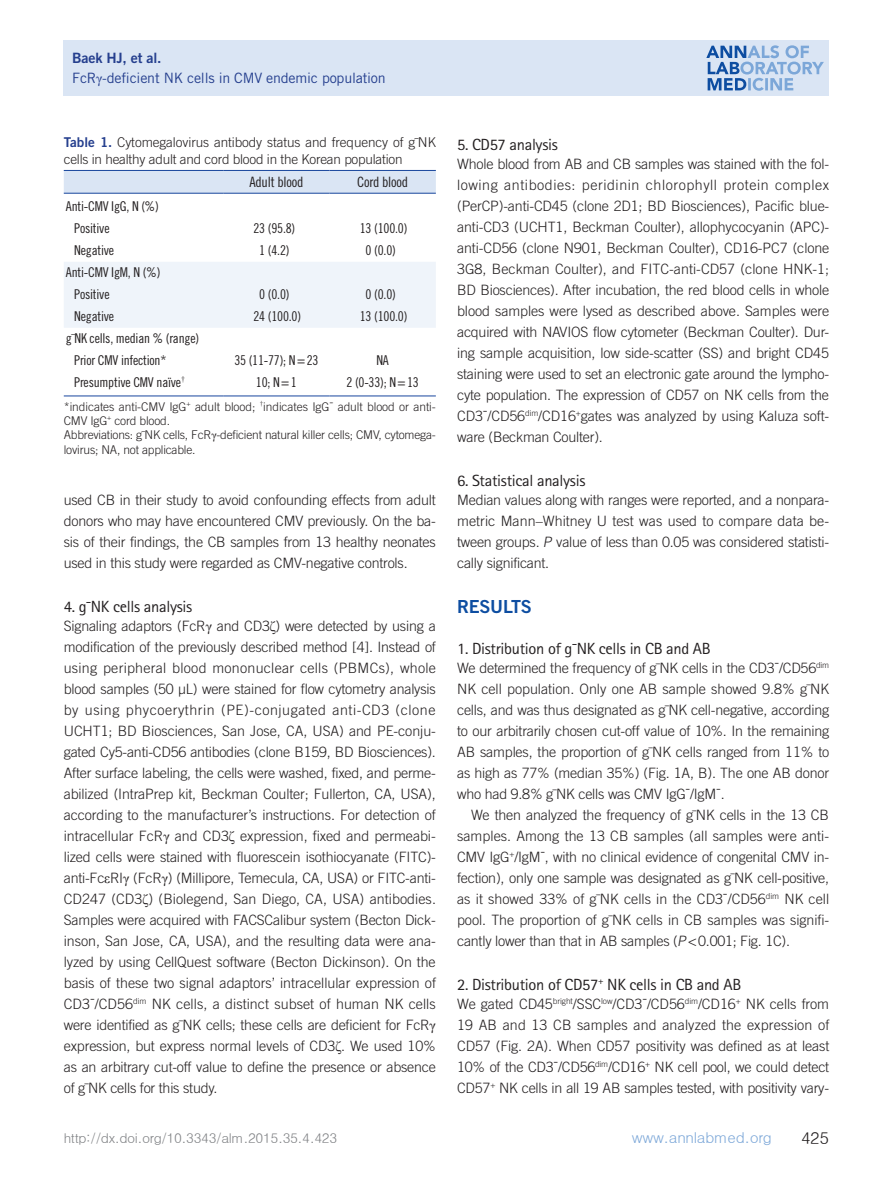
<style>
.page{position:relative;width:893px;height:1191px;background:#fff}
.page>*{position:absolute;margin:0;border:0;box-sizing:border-box;transform-origin:0 0}
.본문대제목{font:18px "Trade Gothic LT Std Bd 2";letter-spacing:-.015em;color:#0d4da1}
.URL{font:16.5px "Dotum";color:#231f20}
.본문중제목{font:16.2px "Rotis Sans Serif Std";letter-spacing:-.02em;color:#231f20}
.URL-2{font:15px "Dotum";letter-spacing:-.02em;color:#7ca7d8}
.본문{font:300 14.25px/21px "Trade Gothic LT Std";letter-spacing:-.015em;color:#231f20;text-align:justify}
.하시라제목{font:14.25px "Trade Gothic LT Std";letter-spacing:-.015em;color:#253f8e}
.표머리글{font:14.25px "Trade Gothic LT Std Cn 18";letter-spacing:-.015em;color:#231f20}
.하시라이름{font:14.25px "Trade Gothic LT Std Bd 2";letter-spacing:-.015em;color:#253f8e}
.표본문{font:13.5px "Trade Gothic LT Std Cn 18";letter-spacing:-.015em;color:#231f20}
.표제목_그림설명{font:300 13.5px/16.2px "Trade Gothic LT Std";letter-spacing:-.015em;color:#231f20}
.t1{font:13.5px "Dotum";letter-spacing:-.03em;color:#808285}
.표_그림_주석{font:300 12px/14.4px "Trade Gothic LT Std";letter-spacing:-.015em;color:#231f20}
.s1{font-family:"Times New Roman"}
.s2{font-family:"Trade Gothic LT Std Bd 2";font-weight:400;color:#253f8e}
.s3{font-family:"Trade Gothic LT Std";font-weight:300}
.s4{font-family:"Times New Roman";font-weight:400}
.s5{font-style:italic}
</style>
<div class="page">
<div style="left:64px;top:40px;width:765px;height:56px;background:#dae5f4"></div>
<svg style="left:706px;top:45px;width:118px;height:46px"></svg>
<div style="left:64px;top:171px;width:372px;height:22px;background:#dae5f4"></div>
<div style="left:64px;top:262px;width:372px;height:66px;background:#eff4fa"></div>
<hr style="left:64px;top:170px;width:159px;height:1px;background:#18469d">
<hr style="left:223px;top:170px;width:107px;height:1px;background:#18469d">
<hr style="left:330px;top:170px;width:106px;height:1px;background:#18469d">
<hr style="left:64px;top:193px;width:159px;height:1px;background:#18469d">
<hr style="left:223px;top:193px;width:107px;height:1px;background:#18469d">
<hr style="left:330px;top:193px;width:106px;height:1px;background:#18469d">
<hr style="left:64px;top:395px;width:159px;height:1px;background:#18469d">
<hr style="left:223px;top:395px;width:107px;height:1px;background:#18469d">
<hr style="left:330px;top:395px;width:106px;height:1px;background:#18469d">
<p class="하시라이름" style="left:72px;top:49px;width:91px">Baek HJ, et al.</p>
<p class="하시라제목" style="left:72px;top:69px;width:315px">FcR<span class="s1">γ</span>-deficient NK cells in CMV endemic population</p>
<p class="표제목_그림설명" style="left:64px;top:134px;width:374px"><span class="s2">Table 1.</span> Cytomegalovirus antibody status and frequency of g¯NK cells in healthy adult and cord blood in the Korean population</p>
<p class="표머리글" style="left:249px;top:173px;width:56px">Adult blood</p>
<p class="표머리글" style="left:357px;top:173px;width:53px">Cord blood</p>
<p class="표본문" style="left:66px;top:198px;width:95px">Anti-CMV IgG, N (%)</p>
<p class="표본문" style="left:74px;top:220px;width:37px">Positive</p>
<p class="표본문" style="left:253px;top:220px;width:43px">23 (95.8)</p>
<p class="표본문" style="left:360px;top:220px;width:49px">13 (100.0)</p>
<p class="표본문" style="left:74px;top:242px;width:41px">Negative</p>
<p class="표본문" style="left:259px;top:242px;width:32px">1 (4.2)</p>
<p class="표본문" style="left:366px;top:242px;width:32px">0 (0.0)</p>
<p class="표본문" style="left:66px;top:264px;width:96px">Anti-CMV IgM, N (%)</p>
<p class="표본문" style="left:74px;top:286px;width:37px">Positive</p>
<p class="표본문" style="left:259px;top:286px;width:32px">0 (0.0)</p>
<p class="표본문" style="left:366px;top:286px;width:32px">0 (0.0)</p>
<p class="표본문" style="left:74px;top:308px;width:41px">Negative</p>
<p class="표본문" style="left:253px;top:308px;width:49px">24 (100.0)</p>
<p class="표본문" style="left:360px;top:308px;width:49px">13 (100.0)</p>
<p class="표본문" style="left:66px;top:330px;width:135px">g<span class="s3">¯</span>NK cells, median % (range)</p>
<p class="표본문" style="left:74px;top:352px;width:94px">Prior CMV infection*</p>
<p class="표본문" style="left:234px;top:352px;width:86px">35 (11-77); N=23</p>
<p class="표본문" style="left:376px;top:352px;width:14px">NA</p>
<p class="표본문" style="left:74px;top:374px;width:112px">Presumptive CMV naïve<sup>†</sup></p>
<p class="표본문" style="left:256px;top:374px;width:42px">10; N=1</p>
<p class="표본문" style="left:346px;top:374px;width:74px">2 (0-33); N=13</p>
<p class="표_그림_주석" style="left:64px;top:399px;width:374px">*indicates anti-CMV IgG<sup>+</sup> adult blood; <sup>†</sup>indicates IgG- adult blood or anti-<br>CMV IgG<sup>+</sup> cord blood.</p>
<p class="표_그림_주석" style="left:64px;top:428px;width:374px">Abbreviations: g¯NK cells, FcR<span class="s4">γ</span>-deficient natural killer cells; CMV, cytomega&shy;lovirus; NA, not applicable.</p>
<p class="본문" style="left:64px;top:489px;width:374px">used CB in their study to avoid confounding effects from adult donors who may have encountered CMV previously. On the ba&shy;sis of their findings, the CB samples from 13 healthy neonates used in this study were regarded as CMV-negative controls.</p>
<p class="본문중제목" style="left:64px;top:597px;width:130px">4. g¯NK cells analysis</p>
<p class="본문" style="left:64px;top:615px;width:374px">Signaling adaptors (FcR<span class="s4">γ</span> and CD3<span class="s4">ζ</span>) were detected by using a modification of the previously described method [4]. Instead of using peripheral blood mononuclear cells (PBMCs), whole blood samples (50 µL) were stained for flow cytometry analysis by using phycoerythrin (PE)-conjugated anti-CD3 (clone UCHT1; BD Biosciences, San Jose, CA, USA) and PE-conju&shy;gated Cy5-anti-CD56 antibodies (clone B159, BD Biosciences).<br>After surface labeling, the cells were washed, fixed, and perme&shy;abilized (IntraPrep kit, Beckman Coulter; Fullerton, CA, USA), according to the manufacturer’s instructions. For detection of intracellular FcR<span class="s4">γ</span> and CD3<span class="s4">ζ</span> expression, fixed and permeabi&shy;lized cells were stained with fluorescein isothiocyanate (FITC)- anti-Fc<span class="s4">ε</span>RI<span class="s4">γ</span> (FcR<span class="s4">γ</span>) (Millipore, Temecula, CA, USA) or FITC-anti-CD247 (CD3<span class="s4">ζ</span>) (Biolegend, San Diego, CA, USA) antibodies.<br>Samples were acquired with FACSCalibur system (Becton Dick&shy;inson, San Jose, CA, USA), and the resulting data were ana&shy;lyzed by using CellQuest software (Becton Dickinson). On the basis of these two signal adaptors’ intracellular expression of CD3-/CD56<sup>dim</sup> NK cells, a distinct subset of human NK cells were identified as g¯NK cells; these cells are deficient for FcR<span class="s4">γ </span>expression, but express normal levels of CD3<span class="s4">ζ</span>. We used 10% as an arbitrary cut-off value to define the presence or absence of g¯NK cells for this study.</p>
<p class="본문중제목" style="left:457px;top:135px;width:102px">5. CD57 analysis</p>
<p class="본문" style="left:457px;top:153px;width:374px">Whole blood from AB and CB samples was stained with the fol&shy;lowing antibodies: peridinin chlorophyll protein complex (PerCP)-anti-CD45 (clone 2D1; BD Biosciences), Pacific blue&shy;anti-CD3 (UCHT1, Beckman Coulter), allophycocyanin (APC)- anti-CD56 (clone N901, Beckman Coulter), CD16-PC7 (clone 3G8, Beckman Coulter), and FITC-anti-CD57 (clone HNK-1; BD Biosciences). After incubation, the red blood cells in whole blood samples were lysed as described above. Samples were acquired with NAVIOS flow cytometer (Beckman Coulter). Dur&shy;ing sample acquisition, low side-scatter (SS) and bright CD45 staining were used to set an electronic gate around the lympho&shy;cyte population. The expression of CD57 on NK cells from the CD3-/CD56<sup>dim</sup>/CD16<sup>+</sup>gates was analyzed by using Kaluza soft&shy;ware (Beckman Coulter).</p>
<p class="본문중제목" style="left:457px;top:471px;width:130px">6. Statistical analysis</p>
<p class="본문" style="left:457px;top:489px;width:374px">Median values along with ranges were reported, and a nonpara&shy;metric Mann–Whitney U test was used to compare data be&shy;tween groups. <span class="s5">P</span> value of less than 0.05 was considered statisti&shy;cally significant.</p>
<p class="본문대제목" style="left:457px;top:595px;width:76px">RESULTS</p>
<p class="본문중제목" style="left:457px;top:639px;width:255px">1. Distribution of g¯NK cells in CB and AB</p>
<p class="본문" style="left:457px;top:657px;width:374px">We determined the frequency of g¯NK cells in the CD3-/CD56<sup>dim </sup>NK cell population. Only one AB sample showed 9.8% g¯NK cells, and was thus designated as g¯NK cell-negative, according to our arbitrarily chosen cut-off value of 10%. In the remaining AB samples, the proportion of g¯NK cells ranged from 11% to as high as 77% (median 35%) (Fig. 1A, B). The one AB donor who had 9.8% g¯NK cells was CMV IgG-/IgM-.</p>
<p class="본문" style="left:457px;top:804px;width:374px;text-indent:14px">We then analyzed the frequency of g¯NK cells in the 13 CB samples. Among the 13 CB samples (all samples were anti-CMV IgG<sup>+</sup>/IgM-, with no clinical evidence of congenital CMV in&shy;fection), only one sample was designated as g¯NK cell-positive, as it showed 33% of g¯NK cells in the CD3-/CD56<sup>dim</sup> NK cell pool. The proportion of g¯NK cells in CB samples was signifi&shy;cantly lower than that in AB samples (<span class="s5">P</span>&lt;0.001; Fig. 1C).</p>
<p class="본문중제목" style="left:457px;top:975px;width:286px">2. Distribution of CD57<sup>+</sup> NK cells in CB and AB</p>
<p class="본문" style="left:457px;top:993px;width:374px">We gated CD45<sup>bright</sup>/SSC<sup>low</sup>/CD3-/CD56<sup>dim</sup>/CD16<sup>+</sup> NK cells from 19 AB and 13 CB samples and analyzed the expression of CD57 (Fig. 2A). When CD57 positivity was defined as at least 10% of the CD3-/CD56<sup>dim</sup>/CD16<sup>+</sup> NK cell pool, we could detect CD57<sup>+</sup> NK cells in all 19 AB samples tested, with positivity vary-</p>
<p class="t1" style="left:64px;top:1131px;width:275px">http://dx.doi.org/10.3343/alm.2015.35.4.423</p>
<p class="URL-2" style="left:632px;top:1130px;width:142px">www.annlabmed.org</p>
<p class="URL" style="left:801px;top:1129px;width:30px">425</p>
</div>
